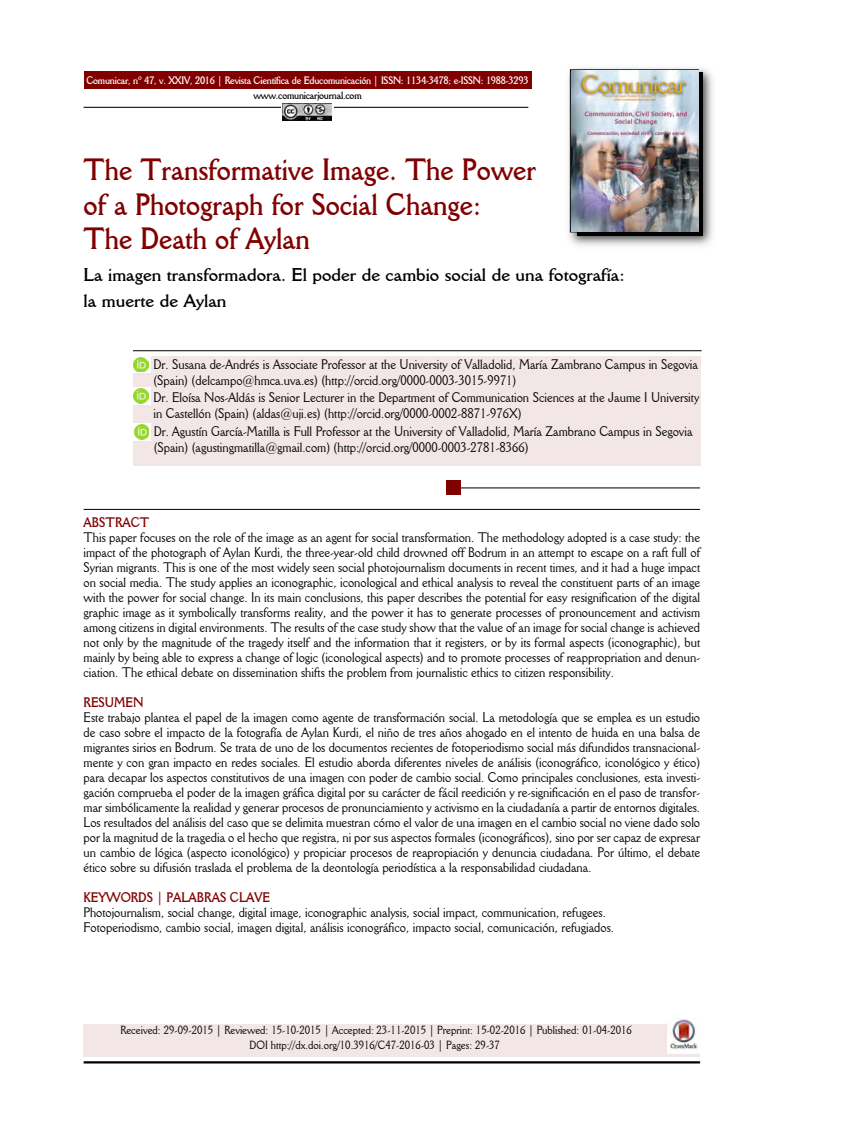
<style>
.page{position:relative;width:849px;height:1127px;background:#fff}
.page>*{position:absolute;margin:0;border:0;box-sizing:border-box;transform-origin:0 0}
.t1{font:700 30px/34.5px "Della Robbia BT";color:#800000;scale:.9 1}
.t2{font:700 18px/26px "Della Robbia BT";color:#000}
.t3{font:13.5px/15px "Della Robbia BT";color:#000;scale:.9 1}
.t4{font:700 13.5px "Della Robbia BT";color:#800000;scale:.9 1}
.t5{font:11.55px/15px "Della Robbia BT";color:#000;text-align:center;scale:.9 1}
.t6{font:700 10.5px "Della Robbia BT";letter-spacing:-.02em;color:#fff;scale:.9 1}
.t7{font:700 10.5px "Della Robbia BT";letter-spacing:-.02em;color:#000;scale:.9 1}
</style>
<div class="page">
<svg style="left:83px;top:106px;width:446px;height:2px"></svg>
<div style="left:84px;top:71px;width:448px;height:17px;background:#800000"></div>
<div style="left:133px;top:356px;width:567px;height:109px;background:#f2e6e6"></div>
<div style="left:84px;top:1024px;width:616px;height:33px;background:#f2e6e6"></div>
<img style="left:568px;top:68px;width:145px;height:178px">
<img style="left:577px;top:73px;width:125px;height:163px">
<div style="left:570px;top:70px;width:129px;height:162px;border:1px solid #000"></div>
<img style="left:571px;top:70px;width:127px;height:161px">
<svg style="left:132px;top:350px;width:570px;height:1px"></svg>
<svg style="left:83px;top:508px;width:618px;height:2px"></svg>
<svg style="left:461px;top:487px;width:240px;height:1px"></svg>
<div style="left:668px;top:1018px;width:32px;height:35px;background:#fff"></div>
<img style="left:668px;top:1018px;width:32px;height:32px">
<hr style="left:84px;top:1061px;width:616px;height:2px;background:#000">
<div style="left:446px;top:481px;width:15px;height:14px;background:#800000"></div>
<div style="left:133px;top:355px;width:17px;height:18px;background:#fff"></div>
<img style="left:134px;top:357px;width:15px;height:15px">
<svg style="left:133px;top:387px;width:17px;height:17px"></svg>
<img style="left:134px;top:388px;width:15px;height:15px">
<svg style="left:133px;top:423px;width:18px;height:17px"></svg>
<img style="left:134px;top:425px;width:15px;height:14px">
<div style="left:281px;top:103px;width:53px;height:18px;background:#fff"></div>
<img style="left:282px;top:103px;width:50px;height:18px">
<p class="t6" style="left:86px;top:74px;width:493px">Comunicar, nº 47, v. XXIV, 2016 | Revista Científica de Educomunicación | ISSN: 1134-3478; e-ISSN: 1988-3293</p>
<p class="t7" style="left:253px;top:88px;width:122px">www.comunicarjournal.com</p>
<h1 class="t1" style="left:84px;top:152px;width:504px">The Transformative Image. The Power of a Photograph for Social Change:<br>The Death of Aylan</h1>
<h2 class="t2" style="left:84px;top:261px;width:543px">La imagen transformadora. El poder de cambio social de una fotografía: la muerte de Aylan</h2>
<p class="t3" style="left:153px;top:356px;width:607px;line-height:15.8px">Dr. Susana de-Andrés is Associate Professor at the University of Valladolid, María Zambrano Campus in Segovia (Spain) (delcampo@hmca.uva.es) (http://orcid.org/0000-0003-3015-9971)</p>
<p class="t3" style="left:153px;top:390px;width:608px;line-height:15.8px">Dr. Eloísa Nos-Aldás is Senior Lecturer in the Department of Communication Sciences at the Jaume I University in Castellón (Spain) (aldas@uji.es) (http://orcid.org/0000-0002-8871-976X)</p>
<p class="t3" style="left:154px;top:423px;width:600px;line-height:15.8px">Dr. Agustín García-Matilla is Full Professor at the University of Valladolid, María Zambrano Campus in Segovia (Spain) (agustingmatilla@gmail.com) (http://orcid.org/0000-0003-2781-8366)</p>
<p class="t4" style="left:84px;top:514px;width:75px">ABSTRACT</p>
<p class="t3" style="left:84px;top:530px;width:687px;text-align:justify">This paper focuses on the role of the image as an agent for social transformation. The methodology adopted is a case study: the impact of the photograph of Aylan Kurdi, the three-year-old child drowned off Bodrum in an attempt to escape on a raft full of Syrian migrants. This is one of the most widely seen social photojournalism documents in recent times, and it had a huge impact on social media. The study applies an iconographic, iconological and ethical analysis to reveal the constituent parts of an image with the power for social change. In its main conclusions, this paper describes the potential for easy resignification of the digital graphic image as it symbolically transforms reality, and the power it has to generate processes of pronouncement and activism among citizens in digital environments. The results of the case study show that the value of an image for social change is achieved not only by the magnitude of the tragedy itself and the information that it registers, or by its formal aspects (iconographic), but mainly by being able to express a change of logic (iconological aspects) and to promote processes of reappropriation and denun&shy;ciation. The ethical debate on dissemination shifts the problem from journalistic ethics to citizen responsibility.</p>
<p class="t4" style="left:84px;top:694px;width:68px">RESUMEN</p>
<p class="t3" style="left:84px;top:710px;width:687px;text-align:justify">Este trabajo plantea el papel de la imagen como agente de transformación social. La metodología que se emplea es un estudio de caso sobre el impacto de la fotografía de Aylan Kurdi, el niño de tres años ahogado en el intento de huida en una balsa de migrantes sirios en Bodrum. Se trata de uno de los documentos recientes de fotoperiodismo social más difundidos transnacional&shy;mente y con gran impacto en redes sociales. El estudio aborda diferentes niveles de análisis (iconográfico, iconológico y ético) para decapar los aspectos constitutivos de una imagen con poder de cambio social. Como principales conclusiones, esta investi&shy;gación comprueba el poder de la imagen gráfica digital por su carácter de fácil reedición y re-significación en el paso de transfor&shy;mar simbólicamente la realidad y generar procesos de pronunciamiento y activismo en la ciudadanía a partir de entornos digitales.<br>Los resultados del análisis del caso que se delimita muestran cómo el valor de una imagen en el cambio social no viene dado solo por la magnitud de la tragedia o el hecho que registra, ni por sus aspectos formales (iconográficos), sino por ser capaz de expresar un cambio de lógica (aspecto iconológico) y propiciar procesos de reapropiación y denuncia ciudadana. Por último, el debate ético sobre su difusión traslada el problema de la deontología periodística a la responsabilidad ciudadana.</p>
<p class="t4" style="left:84px;top:889px;width:209px">KEYWORDS | PALABRAS CLAVE</p>
<p class="t3" style="left:84px;top:905px;width:591px">Photojournalism, social change, digital image, iconographic analysis, social impact, communication, refugees.<br>Fotoperiodismo, cambio social, imagen digital, análisis iconográfico, impacto social, comunicación, refugiados.</p>
<p class="t5" style="left:120px;top:1022px;width:570px">Received: 29-09-2015 | Reviewed: 15-10-2015 | Accepted: 23-11-2015 | Preprint: 15-02-2016 | Published: 01-04-2016<br>DOI http://dx.doi.org/10.3916/C47-2016-03 | Pages: 29-37</p>
</div>
